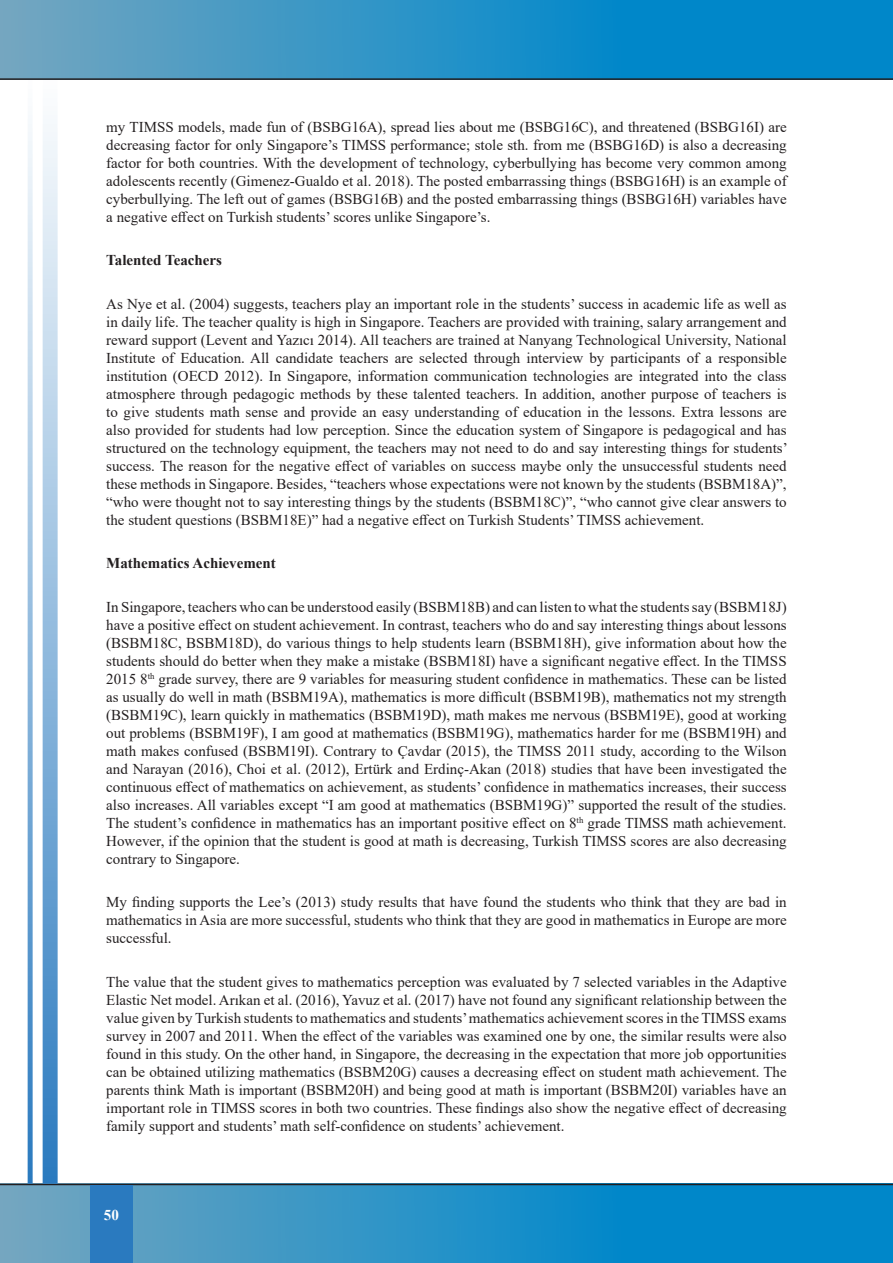
<style>
.page{position:relative;width:893px;height:1263px;background:#fff}
.page>*{position:absolute;margin:0;border:0;box-sizing:border-box;transform-origin:0 0}
.yazı_içi_parağraf{font:15px/18px "Times New Roman";color:#231f20;text-align:justify}
.yazı_içi_parağraf-2{font:700 15px "Times New Roman";color:#231f20}
.t1{font:700 15px "Times New Roman";color:#fff}
</style>
<div class="page">
<svg style="left:0;top:1185px;width:893px;height:78px;background:#2791c6"></svg>
<svg style="left:0;top:0;width:893px;height:78px;background:#2992c6"></svg>
<hr style="left:0;top:78px;width:893px;height:2px;background:#231f20">
<hr style="left:0;top:1184px;width:893px;height:1px;background:#231f20">
<div style="left:90px;top:1185px;width:43px;height:78px;background:#2a7abf"></div>
<svg style="left:43px;top:124px;width:15px;height:1060px;background:#8fb8dc"></svg>
<svg style="left:28px;top:124px;width:5px;height:1060px;background:#96bddf"></svg>
<p class="yazı_içi_parağraf" style="left:106px;top:117px;width:682px">my TIMSS models, made fun of (BSBG16A), spread lies about me (BSBG16C), and threatened (BSBG16I) are decreasing factor for only Singapore’s TIMSS performance; stole sth. from me (BSBG16D) is also a decreasing factor for both countries. With the development of technology, cyberbullying has become very common among adolescents recently (Gimenez-Gualdo et al. 2018). The posted embarrassing things (BSBG16H) is an example of cyberbullying. The left out of games (BSBG16B) and the posted embarrassing things (BSBG16H) variables have a negative effect on Turkish students’ scores unlike Singapore’s.</p>
<p class="yazı_içi_parağraf-2" style="left:106px;top:249px;width:117px">Talented Teachers</p>
<p class="yazı_içi_parağraf" style="left:106px;top:294px;width:683px">As Nye et al. (2004) suggests, teachers play an important role in the students’ success in academic life as well as in daily life. The teacher quality is high in Singapore. Teachers are provided with training, salary arrangement and reward support (Levent and Yazıcı 2014). All teachers are trained at Nanyang Technological University, National Institute of Education. All candidate teachers are selected through interview by participants of a responsible institution (OECD 2012). In Singapore, information communication technologies are integrated into the class atmosphere through pedagogic methods by these talented teachers. In addition, another purpose of teachers is to give students math sense and provide an easy understanding of education in the lessons. Extra lessons are also provided for students had low perception. Since the education system of Singapore is pedagogical and has structured on the technology equipment, the teachers may not need to do and say interesting things for students’ success. The reason for the negative effect of variables on success maybe only the unsuccessful students need these methods in Singapore. Besides, “teachers whose expectations were not known by the students (BSBM18A)”, “who were thought not to say interesting things by the students (BSBM18C)”, “who cannot give clear answers to the student questions (BSBM18E)” had a negative effect on Turkish Students’ TIMSS achievement.</p>
<p class="yazı_içi_parağraf-2" style="left:106px;top:552px;width:171px">Mathematics Achievement</p>
<p class="yazı_içi_parağraf" style="left:106px;top:597px;width:682px">In Singapore, teachers who can be understood easily (BSBM18B) and can listen to what the students say (BSBM18J) have a positive effect on student achievement. In contrast, teachers who do and say interesting things about lessons (BSBM18C, BSBM18D), do various things to help students learn (BSBM18H), give information about how the students should do better when they make a mistake (BSBM18I) have a significant negative effect. In the TIMSS 2015 8<sup>th</sup> grade survey, there are 9 variables for measuring student confidence in mathematics. These can be listed as usually do well in math (BSBM19A), mathematics is more difficult (BSBM19B), mathematics not my strength (BSBM19C), learn quickly in mathematics (BSBM19D), math makes me nervous (BSBM19E), good at working out problems (BSBM19F), I am good at mathematics (BSBM19G), mathematics harder for me (BSBM19H) and math makes confused (BSBM19I). Contrary to Çavdar (2015), the TIMSS 2011 study, according to the Wilson and Narayan (2016), Choi et al. (2012), Ertürk and Erdinç-Akan (2018) studies that have been investigated the continuous effect of mathematics on achievement, as students’ confidence in mathematics increases, their success also increases. All variables except “I am good at mathematics (BSBM19G)” supported the result of the studies.<br>The student’s confidence in mathematics has an important positive effect on 8<sup>th</sup> grade TIMSS math achievement.<br>However, if the opinion that the student is good at math is decreasing, Turkish TIMSS scores are also decreasing contrary to Singapore.</p>
<p class="yazı_içi_parağraf" style="left:106px;top:893px;width:682px">My finding supports the Lee’s (2013) study results that have found the students who think that they are bad in mathematics in Asia are more successful, students who think that they are good in mathematics in Europe are more successful.</p>
<p class="yazı_içi_parağraf" style="left:106px;top:972px;width:682px">The value that the student gives to mathematics perception was evaluated by 7 selected variables in the Adaptive Elastic Net model. Arıkan et al. (2016), Yavuz et al. (2017) have not found any significant relationship between the value given by Turkish students to mathematics and students’ mathematics achievement scores in the TIMSS exams survey in 2007 and 2011. When the effect of the variables was examined one by one, the similar results were also found in this study. On the other hand, in Singapore, the decreasing in the expectation that more job opportunities can be obtained utilizing mathematics (BSBM20G) causes a decreasing effect on student math achievement. The parents think Math is important (BSBM20H) and being good at math is important (BSBM20I) variables have an important role in TIMSS scores in both two countries. These findings also show the negative effect of decreasing family support and students’ math self-confidence on students’ achievement.</p>
<p class="t1" style="left:104px;top:1204px;width:16px">50</p>
</div>
